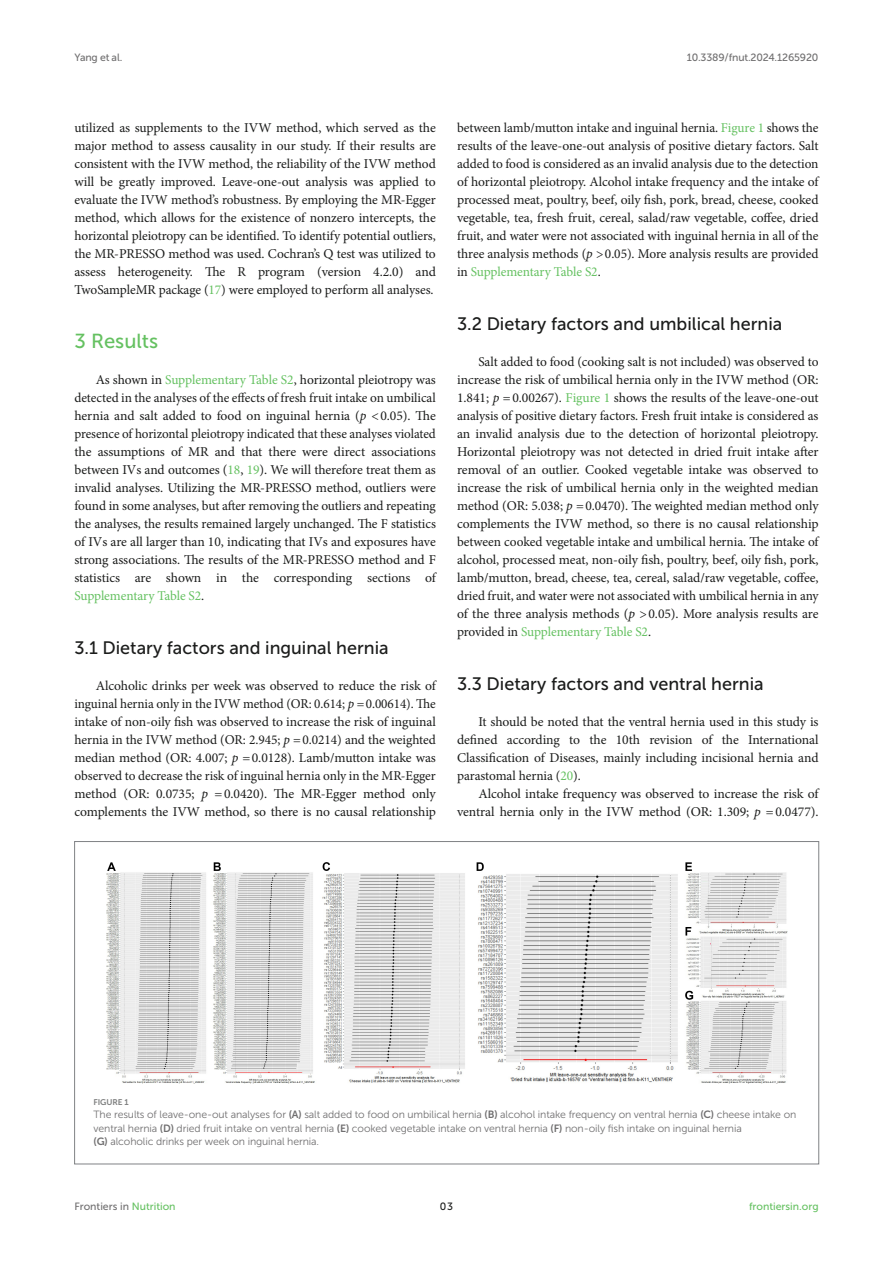
<style>
.page{position:relative;width:893px;height:1263px;background:#fff}
.page>*{position:absolute;margin:0;border:0;box-sizing:border-box;transform-origin:0 0}
.HEAD_1{font:20.25px "Museo Sans 500";color:#65c161}
.HEAD_2{font:18px "Museo Sans 500";color:#1b1c1b}
.TEXT_FLUSH{font:13.5px/18px "Minion Pro";letter-spacing:-.01em;color:#1b1c1b;text-align:justify}
.TEXT{font:13.5px/18px "Minion Pro";letter-spacing:-.005em;color:#1b1c1b;text-align:right}
.FIG_LEG{font:10.5px/13.5px "Museo Sans 300";letter-spacing:-.01em;color:#706f70}
.t1{font:10.5px "Museo Sans 500";letter-spacing:-.015em;color:#706f70}
.t2{font:10.5px "Museo Sans 500";color:#65c161}
.t3{font:10.5px "Museo Sans 500";color:#1b1c1b}
.FIG_HD{font:8.25px "Museo Sans 700";letter-spacing:-.01em;color:#7e7f7f}
.s1{color:#65c161}
.s2{font-style:italic}
.s3{font-family:"Museo Sans 700"}
</style>
<div class="page">
<img style="left:106px;top:862px;width:682px;height:222px">
<p class="t1" style="left:74px;top:51px;width:49px">Yang et al.</p>
<p class="t1" style="left:687px;top:51px;width:133px">10.3389/fnut.2024.1265920</p>
<p class="TEXT_FLUSH" style="left:74px;top:119px;width:363px">utilized as supplements to the IVW method, which served as the major method to assess causality in our study. If their results are consistent with the IVW method, the reliability of the IVW method will be greatly improved. Leave-one-out analysis was applied to evaluate the IVW method’s robustness. By employing the MR-Egger method, which allows for the existence of nonzero intercepts, the horizontal pleiotropy can be identified. To identify potential outliers, the MR-PRESSO method was used. Cochran’s Q test was utilized to assess heterogeneity. The R program (version 4.2.0) and TwoSampleMR package (<span class="s1">17</span>) were employed to perform all analyses.</p>
<p class="HEAD_1" style="left:74px;top:330px;width:85px">3 Results</p>
<p class="TEXT_FLUSH" style="left:74px;top:371px;width:363px;text-indent:21px">As shown in <span class="s1">Supplementary Table S2</span>, horizontal pleiotropy was detected in the analyses of the effects of fresh fruit intake on umbilical hernia and salt added to food on inguinal hernia (<span class="s2">p</span> &lt;0.05). The presence of horizontal pleiotropy indicated that these analyses violated the assumptions of MR and that there were direct associations between IVs and outcomes (<span class="s1">18</span>, <span class="s1">19</span>). We will therefore treat them as invalid analyses. Utilizing the MR-PRESSO method, outliers were found in some analyses, but after removing the outliers and repeating the analyses, the results remained largely unchanged. The F statistics of IVs are all larger than 10, indicating that IVs and exposures have strong associations. The results of the MR-PRESSO method and F statistics are shown in the corresponding sections of <span class="s1">Supplementary Table S2</span>.</p>
<p class="HEAD_2" style="left:74px;top:638px;width:316px">3.1 Dietary factors and inguinal hernia</p>
<p class="TEXT_FLUSH" style="left:74px;top:677px;width:363px;text-indent:21px">Alcoholic drinks per week was observed to reduce the risk of inguinal hernia only in the IVW method (OR: 0.614; <span class="s2">p</span> =0.00614). The intake of non-oily fish was observed to increase the risk of inguinal hernia in the IVW method (OR: 2.945; <span class="s2">p</span> =0.0214) and the weighted median method (OR: 4.007; <span class="s2">p</span> =0.0128). Lamb/mutton intake was observed to decrease the risk of inguinal hernia only in the MR-Egger method (OR: 0.0735; <span class="s2">p</span> =0.0420). The MR-Egger method only complements the IVW method, so there is no causal relationship</p>
<p class="TEXT_FLUSH" style="left:457px;top:119px;width:363px">between lamb/mutton intake and inguinal hernia. <span class="s1">Figure 1</span> shows the results of the leave-one-out analysis of positive dietary factors. Salt added to food is considered as an invalid analysis due to the detection of horizontal pleiotropy. Alcohol intake frequency and the intake of processed meat, poultry, beef, oily fish, pork, bread, cheese, cooked vegetable, tea, fresh fruit, cereal, salad/raw vegetable, coffee, dried fruit, and water were not associated with inguinal hernia in all of the three analysis methods (<span class="s2">p</span> &gt;0.05). More analysis results are provided in <span class="s1">Supplementary Table S2</span>.</p>
<p class="HEAD_2" style="left:457px;top:314px;width:327px">3.2 Dietary factors and umbilical hernia</p>
<p class="TEXT_FLUSH" style="left:457px;top:353px;width:363px;text-indent:21px">Salt added to food (cooking salt is not included) was observed to increase the risk of umbilical hernia only in the IVW method (OR:<br>1.841; <span class="s2">p</span> =0.00267). <span class="s1">Figure 1</span> shows the results of the leave-one-out analysis of positive dietary factors. Fresh fruit intake is considered as an invalid analysis due to the detection of horizontal pleiotropy.<br>Horizontal pleiotropy was not detected in dried fruit intake after removal of an outlier. Cooked vegetable intake was observed to increase the risk of umbilical hernia only in the weighted median method (OR: 5.038; <span class="s2">p</span> =0.0470). The weighted median method only complements the IVW method, so there is no causal relationship between cooked vegetable intake and umbilical hernia. The intake of alcohol, processed meat, non-oily fish, poultry, beef, oily fish, pork, lamb/mutton, bread, cheese, tea, cereal, salad/raw vegetable, coffee, dried fruit, and water were not associated with umbilical hernia in any of the three analysis methods (<span class="s2">p</span> &gt;0.05). More analysis results are provided in <span class="s1">Supplementary Table S2</span>.</p>
<p class="HEAD_2" style="left:457px;top:674px;width:308px">3.3 Dietary factors and ventral hernia</p>
<p class="TEXT_FLUSH" style="left:457px;top:713px;width:363px;text-indent:21px">It should be noted that the ventral hernia used in this study is defined according to the 10th revision of the International Classification of Diseases, mainly including incisional hernia and parastomal hernia (<span class="s1">20</span>).</p>
<p class="TEXT" style="left:457px;top:785px;width:363px">Alcohol intake frequency was observed to increase the risk of ventral hernia only in the IVW method (OR: 1.309; <span class="s2">p</span> =0.0477).</p>
<p class="FIG_HD" style="left:94px;top:1097px;width:37px">FIGURE 1</p>
<p class="FIG_LEG" style="left:94px;top:1108px;width:704px">The results of leave-one-out analyses for <span class="s3">(A)</span> salt added to food on umbilical hernia <span class="s3">(B)</span> alcohol intake frequency on ventral hernia <span class="s3">(C)</span> cheese intake on ventral hernia <span class="s3">(D)</span> dried fruit intake on ventral hernia <span class="s3">(E)</span> cooked vegetable intake on ventral hernia <span class="s3">(F)</span> non-oily fish intake on inguinal hernia<br><span class="s3">(G)</span> alcoholic drinks per week on inguinal hernia.</p>
<p class="t1" style="left:74px;top:1200px;width:103px">Frontiers in <span class="s1">Nutrition</span></p>
<p class="t3" style="left:440px;top:1200px;width:15px">03</p>
<p class="t2" style="left:749px;top:1200px;width:71px">frontiersin.org</p>
</div>
